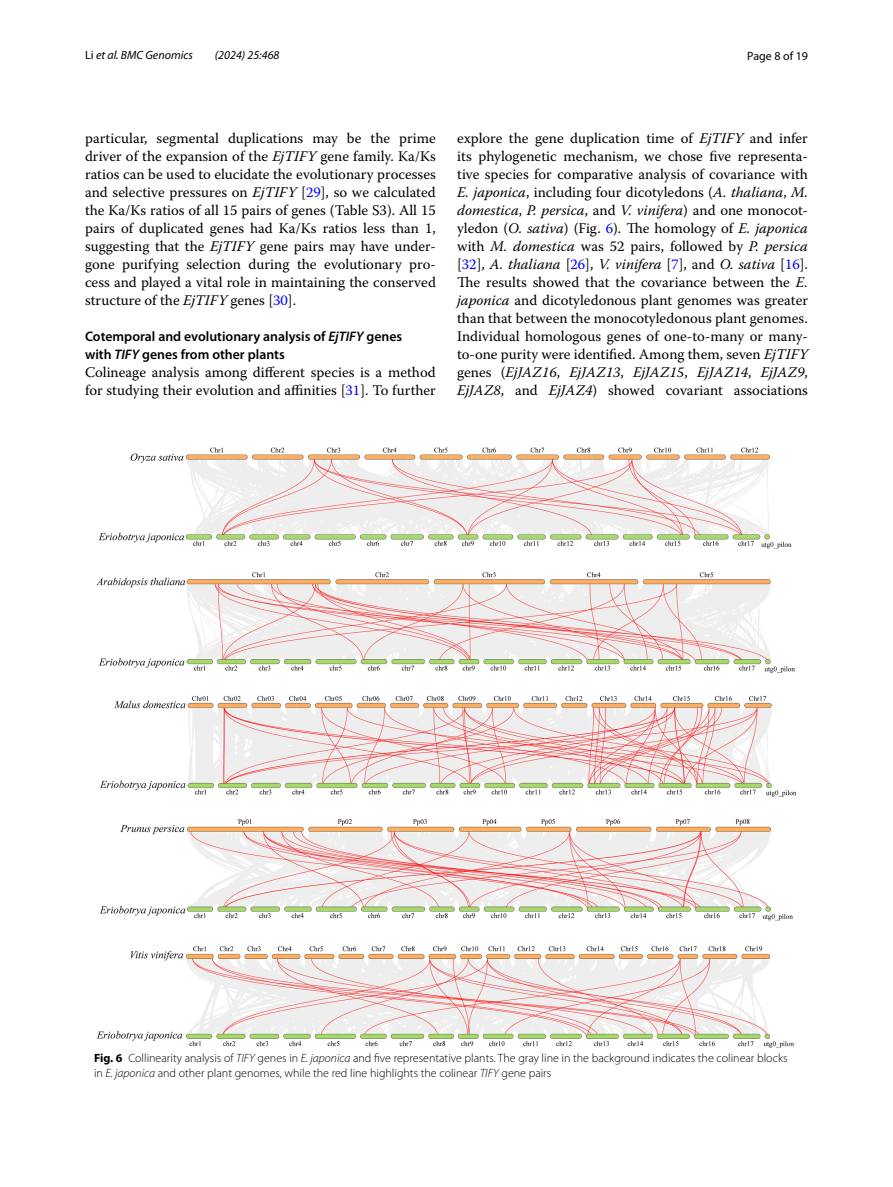
<style>
.page{position:relative;width:893px;height:1187px;background:#fff}
.page>*{position:absolute;margin:0;border:0;box-sizing:border-box;transform-origin:0 0}
.t1{font:14.7px/18px "Warnock Pro";color:#000;text-align:justify}
.t2{font:600 13.8px/18px "Myriad Pro";color:#000}
.t3{font:300 12px/15px "Myriad Pro";color:#000}
.t4{font:italic 12px "Myriad Pro";color:#000}
.t5{font:12px "Myriad Pro";color:#000}
.s1{font-style:normal}
.s2{font-style:italic}
.s3{color:#00f}
.s4{font-weight:700}
</style>
<div class="page">
<img style="left:96px;top:447px;width:701px;height:600px">
<p class="t4" style="left:85px;top:48px;width:109px"><span class="s1">Li</span> et al. BMC Genomics</p>
<p class="t4" style="left:215px;top:48px;width:66px">(2024) 25:468</p>
<p class="t5" style="left:747px;top:48px;width:62px">Page 8 of 19</p>
<p class="t1" style="left:85px;top:128px;width:352px">particular, segmental duplications may be the prime driver of the expansion of the <span class="s2">EjTIFY</span> gene family. Ka/Ks ratios can be used to elucidate the evolutionary processes and selective pressures on <span class="s2">EjTIFY</span> [<span class="s3">29</span>], so we calculated the Ka/Ks ratios of all 15 pairs of genes (Table S3). All 15 pairs of duplicated genes had Ka/Ks ratios less than 1, suggesting that the <span class="s2">EjTIFY</span> gene pairs may have under&shy;gone purifying selection during the evolutionary pro&shy;cess and played a vital role in maintaining the conserved structure of the <span class="s2">EjTIFY</span> genes [<span class="s3">30</span>].</p>
<p class="t2" style="left:85px;top:327px;width:319px">Cotemporal and evolutionary analysis of <span class="s2">EjTIFY</span> genes with <span class="s2">TIFY</span> genes from other plants</p>
<p class="t1" style="left:85px;top:362px;width:352px">Colineage analysis among different species is a method for studying their evolution and affinities [<span class="s3">31</span>]. To further</p>
<p class="t1" style="left:457px;top:128px;width:352px">explore the gene duplication time of <span class="s2">EjTIFY</span> and infer its phylogenetic mechanism, we chose five representa&shy;tive species for comparative analysis of covariance with <span class="s2">E. japonica</span>, including four dicotyledons (<span class="s2">A. thaliana</span>, <span class="s2">M. domestica</span>, <span class="s2">P. persica</span>, and <span class="s2">V. vinifera</span>) and one monocot&shy;yledon (<span class="s2">O. sativa</span>) (Fig. <span class="s3">6</span>). The homology of <span class="s2">E. japonica </span>with <span class="s2">M. domestica</span> was 52 pairs, followed by <span class="s2">P. persica </span>[<span class="s3">32</span>], <span class="s2">A. thaliana</span> [<span class="s3">26</span>], <span class="s2">V. vinifera</span> [<span class="s3">7</span>], and <span class="s2">O. sativa</span> [<span class="s3">16</span>].<br>The results showed that the covariance between the <span class="s2">E. japonica</span> and dicotyledonous plant genomes was greater than that between the monocotyledonous plant genomes.<br>Individual homologous genes of one-to-many or many&shy;to-one purity were identified. Among them, seven <span class="s2">EjTIFY </span>genes (<span class="s2">EjJAZ16</span>, <span class="s2">EjJAZ13</span>, <span class="s2">EjJAZ15</span>, <span class="s2">EjJAZ14</span>, <span class="s2">EjJAZ9</span>, <span class="s2">EjJAZ8</span>, and <span class="s2">EjJAZ4</span>) showed covariant associations</p>
<p class="t3" style="left:94px;top:1050px;width:695px"><span class="s4">Fig. 6</span> Collinearity analysis of <span class="s2">TIFY</span> genes in <span class="s2">E. japonica</span> and five representative plants. The gray line in the background indicates the colinear blocks in <span class="s2">E. japonica</span> and other plant genomes, while the red line highlights the colinear <span class="s2">TIFY</span> gene pairs</p>
</div>
